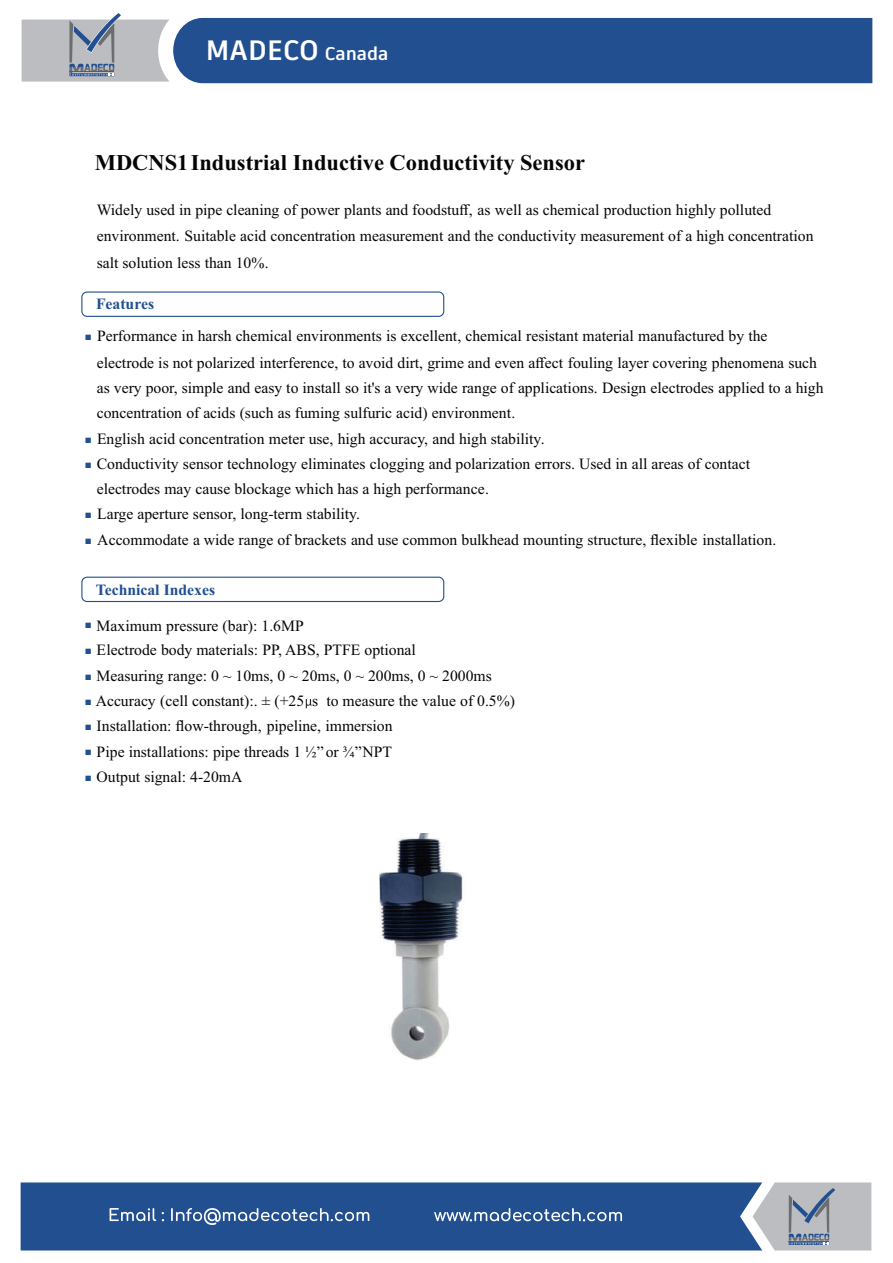
<style>
.page{position:relative;width:893px;height:1263px;background:#fff}
.page>*{position:absolute;margin:0;border:0;box-sizing:border-box;transform-origin:0 0}
.t1{font:700 27.9px "Artifakt Element";color:#fff}
.t2{font:700 22.5px "Times New Roman";color:#040504}
.t3{font:15.6px/25.3px "Times New Roman";color:#040504}
.t4{font:700 15.6px "Times New Roman";color:#214f90}
.t5{font:11.55px/25.3px "Arial";color:#214f90}
.s1{font-size:18.45px}
</style>
<div class="page">
<div style="left:81px;top:291px;width:363px;height:26px;border:1px solid #214f90;border-radius:5px"></div>
<div style="left:81px;top:577px;width:363px;height:25px;border:1px solid #214f90;border-radius:5px"></div>
<div style="left:21px;top:1182px;width:732px;height:68px;background:#214f90"></div>
<svg style="left:753px;top:1182px;width:118px;height:68px;background:#b3b6bd"></svg>
<svg style="left:110px;top:1208px;width:259px;height:17px;background:#5175a8"></svg>
<svg style="left:434px;top:1208px;width:188px;height:13px;background:#5d7eae"></svg>
<div style="left:173px;top:18px;width:699px;height:65px;background:#214f90"></div>
<svg style="left:22px;top:13px;width:148px;height:69px;background:#bbbdc3"></svg>
<img style="left:379px;top:833px;width:84px;height:227px">
<svg style="left:306px;top:699px;width:5px;height:9px"></svg>
<h1 class="t1" style="left:205px;top:39px;width:185px">MADECO <span class="s1">Canada</span></h1>
<h2 class="t2" style="left:95px;top:155px;width:492px">MDCNS1Industrial Inductive Conductivity Sensor</h2>
<p class="t3" style="left:97px;top:198px;width:718px;line-height:26.5px">Widely used in pipe cleaning of power plants and foodstuff, as well as chemical production highly polluted environment. Suitable acid concentration measurement and the conductivity measurement of a high concentration salt solution less than 10%.</p>
<p class="t4" style="left:96px;top:299px;width:60px">Features</p>
<p class="t3" style="left:97px;top:325px;width:728px">Performance in harsh chemical environments is excellent, chemical resistant material manufactured by the electrode is not polarized interference, to avoid dirt, grime and even affect fouling layer covering phenomena such as very poor, simple and easy to install so it's a very wide range of applications. Design electrodes applied to a high concentration of acids (such as fuming sulfuric acid) environment.<br>English acid concentration meter use, high accuracy, and high stability.<br>Conductivity sensor technology eliminates clogging and polarization errors. Used in all areas of contact<br>electrodes may cause blockage which has a high performance.<br>Large aperture sensor, long-term stability.<br>Accommodate a wide range of brackets and use common bulkhead mounting structure, flexible installation.</p>
<p class="t4" style="left:96px;top:584px;width:121px">Technical Indexes</p>
<p class="t3" style="left:96px;top:614px;width:421px">Maximum pressure (bar): 1.6MP<br>Electrode body materials: PP, ABS, PTFE optional<br>Measuring range: 0 ~ 10ms, 0 ~ 20ms, 0 ~ 200ms, 0 ~ 2000ms Accuracy (cell constant):. ± (+25 s to measure the value of 0.5%)<br>Installation: flow-through, pipeline, immersion<br>Pipe installations: pipe threads 1 ½” or ¾”NPT<br>Output signal: 4-20mA</p>
<p class="t5" style="left:85px;top:325px;width:9px">■</p>
<p class="t5" style="left:85px;top:427px;width:9px">■ ■</p>
<p class="t5" style="left:85px;top:503px;width:9px">■ ■</p>
<p class="t5" style="left:85px;top:612px;width:9px">■</p>
<p class="t5" style="left:85px;top:638px;width:9px;text-align:justify">■ ■ ■ ■ ■ ■</p>
</div>
